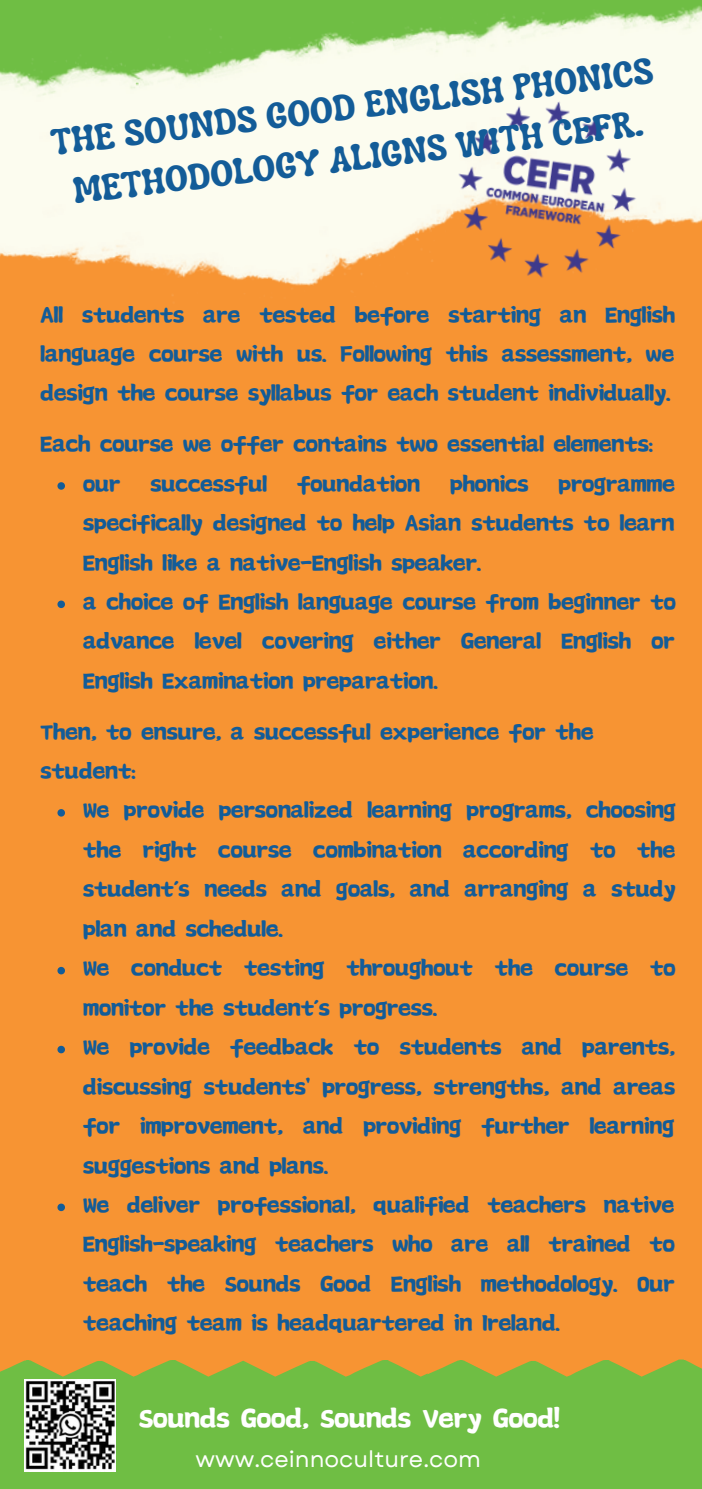
<style>
.page{position:relative;width:702px;height:1489px;background:#fff}
.page>*{position:absolute;margin:0;border:0;box-sizing:border-box;transform-origin:0 0}
.t1{font:700 36.5px/50.8px "Luckybones";color:#135c98;text-align:center}
.t2{font:30px "Canva Wen";color:#fff}
.t3{font:25px/39.5px "Canva Wen";color:#135c98;text-align:justify}
.t4{font:22.5px "Garet";color:#fff}
</style>
<div class="page">
<div style="left:0;top:0;width:701px;height:1489px;background:#6fbe44"></div>
<div style="left:0;top:100px;width:701px;height:1195px;background:#f79433"></div>
<svg style="left:486px;top:1295px;width:215px;height:81px;background:#e99834"></svg>
<img style="left:0;top:5px;width:701px;height:291px">
<svg style="left:274px;top:1295px;width:212px;height:81px;background:#e99834"></svg>
<svg style="left:0;top:1295px;width:274px;height:81px;background:#e99834"></svg>
<svg style="left:57px;top:482px;width:8px;height:8px"></svg>
<svg style="left:57px;top:600px;width:8px;height:8px"></svg>
<svg style="left:57px;top:809px;width:8px;height:7px"></svg>
<svg style="left:57px;top:967px;width:8px;height:7px"></svg>
<svg style="left:57px;top:1046px;width:8px;height:7px"></svg>
<svg style="left:57px;top:1203px;width:8px;height:8px"></svg>
<img style="left:375px;top:80px;width:326px;height:216px">
<img style="left:25px;top:1380px;width:90px;height:92px">
<p class="t1" style="left:48px;top:117px;width:607px;rotate:-7deg">THE SOUNDS GOOD ENGLISH PHONICS<br>METHODOLOGY ALIGNS WITH CEFR.</p>
<p class="t3" style="left:41px;top:295px;width:635px">All students are tested before starting an English language course with us. Following this assessment, we design the course syllabus for each student individually.</p>
<p class="t3" style="left:41px;top:424px;width:613px">Each course we offer contains two essential elements:</p>
<p class="t3" style="left:83px;top:464px;width:593px">our successful foundation phonics programme specifically designed to help Asian students to learn English like a native-English speaker.</p>
<p class="t3" style="left:83px;top:582px;width:594px">a choice of English language course from beginner to advance level covering either General English or English Examination preparation.</p>
<p class="t3" style="left:41px;top:712px;width:554px">Then, to ensure, a successful experience for the student:</p>
<p class="t3" style="left:83px;top:791px;width:594px">We provide personalized learning programs, choosing the right course combination according to the student’s needs and goals, and arranging a study plan and schedule.</p>
<p class="t3" style="left:83px;top:948px;width:593px">We conduct testing throughout the course to monitor the student’s progress.</p>
<p class="t3" style="left:83px;top:1027px;width:593px">We provide feedback to students and parents, discussing students' progress, strengths, and areas for improvement, and providing further learning suggestions and plans.</p>
<p class="t3" style="left:83px;top:1185px;width:593px">We deliver professional, qualified teachers native English-speaking teachers who are all trained to teach the Sounds Good English methodology. Our teaching team is headquartered in Ireland.</p>
<p class="t2" style="left:139px;top:1403px;width:422px">Sounds Good, Sounds Very Good!</p>
<p class="t4" style="left:195px;top:1443px;width:287px">www.ceinnoculture.com</p>
</div>
